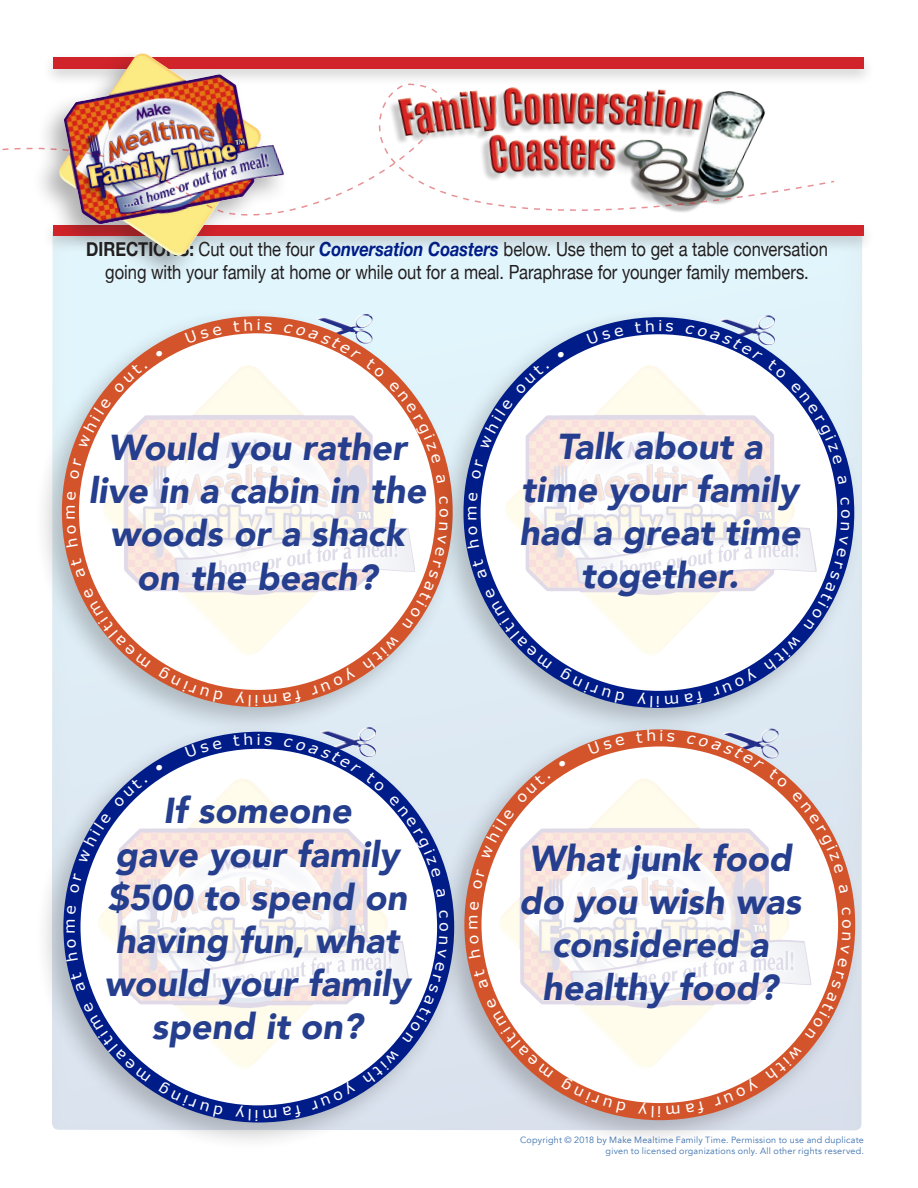
<style>
.page{position:relative;width:918px;height:1188px;background:#fff}
.page>*{position:absolute;margin:0;border:0;box-sizing:border-box;transform-origin:0 0}
.t1{font:italic 900 36px/43.2px "Avenir";color:#253f8e;text-align:center}
.t2{font:19.5px/23.4px "Helvetica Neue";color:#231f20;text-align:center;scale:.85 1}
.t3{font:9px/10.8px "Avenir";letter-spacing:.025em;color:#3d71ae;text-align:right}
.s1{font-weight:700}
.s2{font-weight:700;font-style:italic;color:#001c88}
</style>
<div class="page">
<div style="left:52px;top:253px;width:810px;height:55px;background:#e1f5fc"></div>
<div style="left:33px;top:307px;width:429px;height:429px;background:#231f20;opacity:.25"></div>
<svg style="left:70px;top:325px;width:374px;height:373px"></svg>
<div style="left:434px;top:308px;width:429px;height:429px;background:#231f20;opacity:.25"></div>
<div style="left:472px;top:326px;width:374px;height:373px;background:#fff;border-radius:50%"></div>
<div style="left:463px;top:317px;width:391px;height:391px;border:17px solid #001c88;border-radius:50%"></div>
<div style="left:34px;top:722px;width:429px;height:430px;background:#231f20;opacity:.25"></div>
<svg style="left:72px;top:740px;width:374px;height:374px"></svg>
<div style="left:435px;top:720px;width:429px;height:429px;background:#231f20;opacity:.25"></div>
<div style="left:473px;top:738px;width:374px;height:374px;background:#fff;border-radius:50%"></div>
<div style="left:464px;top:729px;width:391px;height:391px;border:17px solid #d3542a;border-radius:50%"></div>
<img style="left:103px;top:365px;width:312px;height:293px">
<img style="left:505px;top:365px;width:312px;height:293px">
<img style="left:94px;top:778px;width:316px;height:293px">
<img style="left:495px;top:778px;width:317px;height:293px">
<div style="left:42px;top:220px;width:834px;height:33px;background:#231f20;opacity:.2"></div>
<div style="left:53px;top:225px;width:811px;height:10px;background:#d1232a"></div>
<div style="left:42px;top:52px;width:834px;height:35px;background:#231f20;opacity:.2"></div>
<div style="left:53px;top:57px;width:811px;height:12px;background:#d1232a"></div>
<div style="left:31px;top:47px;width:260px;height:237px;background:#231f20;opacity:.35"></div>
<img style="left:57px;top:54px;width:227px;height:202px">
<img style="left:364px;top:69px;width:466px;height:14px">
<svg style="left:326px;top:220px;width:504px;height:56px"></svg>
<img style="left:2px;top:83px;width:834px;height:133px">
<svg style="left:185px;top:326px;width:37px;height:18px"></svg>
<svg style="left:233px;top:319px;width:19px;height:13px"></svg>
<svg style="left:258px;top:319px;width:14px;height:12px"></svg>
<svg style="left:284px;top:324px;width:157px;height:139px"></svg>
<svg style="left:436px;top:474px;width:10px;height:9px"></svg>
<svg style="left:402px;top:496px;width:46px;height:133px"></svg>
<svg style="left:363px;top:635px;width:36px;height:36px"></svg>
<svg style="left:310px;top:667px;width:45px;height:28px"></svg>
<svg style="left:264px;top:695px;width:13px;height:9px"></svg>
<svg style="left:283px;top:691px;width:19px;height:12px"></svg>
<svg style="left:235px;top:691px;width:22px;height:16px"></svg>
<svg style="left:159px;top:666px;width:64px;height:37px"></svg>
<svg style="left:83px;top:588px;width:68px;height:80px"></svg>
<svg style="left:70px;top:558px;width:16px;height:20px"></svg>
<svg style="left:65px;top:525px;width:13px;height:23px"></svg>
<svg style="left:66px;top:506px;width:9px;height:12px"></svg>
<svg style="left:67px;top:491px;width:9px;height:9px"></svg>
<svg style="left:70px;top:459px;width:12px;height:20px"></svg>
<svg style="left:79px;top:363px;width:69px;height:86px"></svg>
<svg style="left:155px;top:349px;width:8px;height:8px"></svg>
<svg style="left:587px;top:327px;width:37px;height:18px"></svg>
<svg style="left:635px;top:320px;width:38px;height:13px"></svg>
<svg style="left:685px;top:325px;width:157px;height:139px"></svg>
<svg style="left:837px;top:475px;width:10px;height:9px"></svg>
<svg style="left:804px;top:497px;width:46px;height:133px"></svg>
<svg style="left:764px;top:636px;width:36px;height:36px"></svg>
<svg style="left:712px;top:668px;width:45px;height:28px"></svg>
<svg style="left:665px;top:695px;width:13px;height:10px"></svg>
<svg style="left:685px;top:691px;width:18px;height:13px"></svg>
<svg style="left:637px;top:692px;width:22px;height:16px"></svg>
<svg style="left:560px;top:667px;width:65px;height:37px"></svg>
<svg style="left:485px;top:588px;width:67px;height:81px"></svg>
<svg style="left:472px;top:559px;width:15px;height:20px"></svg>
<svg style="left:467px;top:526px;width:12px;height:23px"></svg>
<svg style="left:468px;top:507px;width:9px;height:12px"></svg>
<svg style="left:469px;top:492px;width:9px;height:9px"></svg>
<svg style="left:471px;top:460px;width:13px;height:20px"></svg>
<svg style="left:480px;top:364px;width:69px;height:86px"></svg>
<svg style="left:557px;top:350px;width:8px;height:8px"></svg>
<svg style="left:588px;top:736px;width:37px;height:18px"></svg>
<svg style="left:636px;top:730px;width:19px;height:13px"></svg>
<svg style="left:661px;top:730px;width:14px;height:12px"></svg>
<svg style="left:687px;top:735px;width:157px;height:139px"></svg>
<svg style="left:839px;top:885px;width:9px;height:8px"></svg>
<svg style="left:805px;top:907px;width:46px;height:132px"></svg>
<svg style="left:766px;top:1046px;width:36px;height:36px"></svg>
<svg style="left:713px;top:1077px;width:45px;height:29px"></svg>
<svg style="left:666px;top:1105px;width:14px;height:9px"></svg>
<svg style="left:686px;top:1101px;width:18px;height:13px"></svg>
<svg style="left:638px;top:1102px;width:22px;height:15px"></svg>
<svg style="left:561px;top:1077px;width:65px;height:37px"></svg>
<svg style="left:486px;top:998px;width:67px;height:80px"></svg>
<svg style="left:473px;top:969px;width:16px;height:19px"></svg>
<svg style="left:468px;top:936px;width:13px;height:22px"></svg>
<svg style="left:469px;top:902px;width:10px;height:27px"></svg>
<svg style="left:473px;top:869px;width:12px;height:20px"></svg>
<svg style="left:482px;top:774px;width:68px;height:85px"></svg>
<svg style="left:558px;top:760px;width:8px;height:8px"></svg>
<svg style="left:185px;top:740px;width:37px;height:18px"></svg>
<svg style="left:233px;top:733px;width:19px;height:13px"></svg>
<svg style="left:258px;top:734px;width:14px;height:11px"></svg>
<svg style="left:284px;top:738px;width:157px;height:139px"></svg>
<svg style="left:436px;top:888px;width:10px;height:9px"></svg>
<svg style="left:402px;top:910px;width:46px;height:133px"></svg>
<svg style="left:363px;top:1049px;width:36px;height:36px"></svg>
<svg style="left:310px;top:1081px;width:45px;height:29px"></svg>
<svg style="left:264px;top:1109px;width:13px;height:9px"></svg>
<svg style="left:283px;top:1105px;width:19px;height:12px"></svg>
<svg style="left:235px;top:1105px;width:22px;height:16px"></svg>
<svg style="left:159px;top:1081px;width:64px;height:37px"></svg>
<svg style="left:83px;top:1002px;width:68px;height:80px"></svg>
<svg style="left:70px;top:973px;width:16px;height:19px"></svg>
<svg style="left:65px;top:939px;width:13px;height:23px"></svg>
<svg style="left:66px;top:920px;width:9px;height:13px"></svg>
<svg style="left:67px;top:906px;width:9px;height:8px"></svg>
<svg style="left:70px;top:873px;width:12px;height:20px"></svg>
<svg style="left:79px;top:813px;width:33px;height:50px"></svg>
<svg style="left:114px;top:778px;width:34px;height:29px"></svg>
<svg style="left:155px;top:764px;width:8px;height:7px"></svg>
<p class="t2" style="left:86px;top:238px;width:874px"><span class="s1">DIRECTIONS:</span> Cut out the four <span class="s2">Conversation Coasters</span> below. Use them to get a table conversation going with your family at home or while out for a meal. Paraphrase for younger family members.</p>
<p class="t1" style="left:89px;top:426px;width:339px">Would you rather live in a cabin in the woods or a shack on the beach?</p>
<p class="t1" style="left:557px;top:424px;width:207px">Talk about a</p>
<p class="t1" style="left:519px;top:468px;width:283px;text-align:left">time your family had a great time</p>
<p class="t1" style="left:581px;top:554px;width:159px">together.</p>
<p class="t1" style="left:163px;top:789px;width:190px">If someone</p>
<p class="t1" style="left:104px;top:832px;width:307px">gave your family $500 to spend on having fun, what would your family spend it on?</p>
<p class="t1" style="left:529px;top:836px;width:264px">What junk food</p>
<p class="t1" style="left:519px;top:880px;width:283px">do you wish was considered a healthy food?</p>
<p class="t3" style="left:520px;top:1135px;width:345px">Copyright © 2018 by Make Mealtime Family Time. Permission to use and duplicate given to licensed organizations only. All other rights reserved.</p>
</div>
